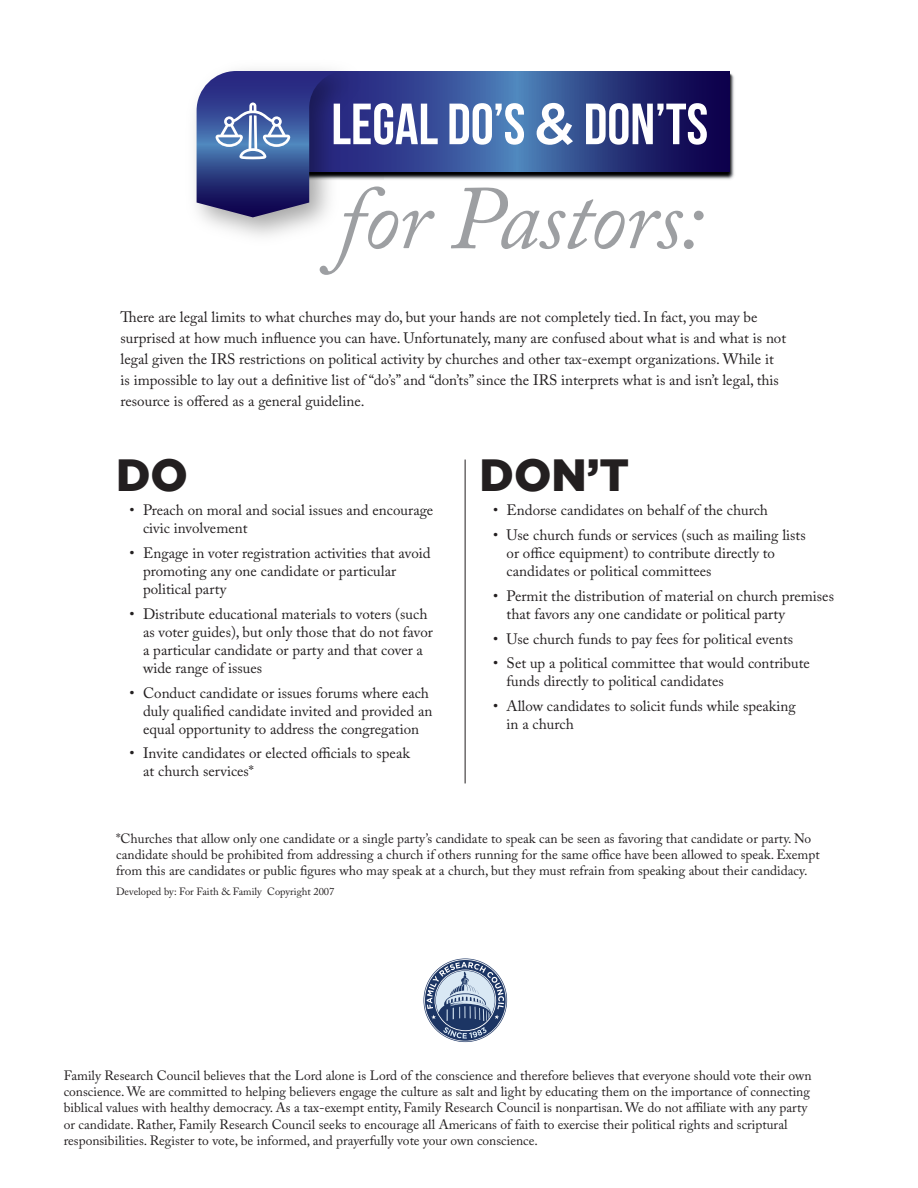
<style>
.page{position:relative;width:918px;height:1188px;background:#fff}
.page>*{position:absolute;margin:0;border:0;box-sizing:border-box;transform-origin:0 0}
.t1{font:italic 90px "Adobe Caslon Pro";letter-spacing:-.01em;color:#9d9fa2}
.t2{font:58.05px "Bebas Neue";color:#fff}
.Spkr_NAME{font:900 45px "Gotham";color:#231f20}
.Spkr_NAME-2{font:15px/18px "Adobe Caslon Pro";color:#231f20}
.Spkr_NAME-3{font:13.5px/16.2px "Adobe Caslon Pro";color:#231f20}
.Spkr_NAME-4{font:10.5px "Adobe Caslon Pro";color:#231f20}
.s1{font-family:"Gotham";font-weight:500}
</style>
<div class="page">
<svg style="left:383px;top:71px;width:347px;height:100px;background:#2f4388"></svg>
<img style="left:195px;top:69px;width:188px;height:167px">
<svg style="left:197px;top:71px;width:149px;height:146px;background:#4b5794"></svg>
<hr style="left:465px;top:460px;width:1px;height:323px;background:#231f20">
<svg style="left:424px;top:958px;width:83px;height:84px"></svg>
<p class="t2" style="left:331px;top:92px;width:378px">LEGAL DO’S <span class="s1">&amp;</span> DON’TS</p>
<p class="t1" style="left:338px;top:164px;width:367px">for Pastors:</p>
<p class="Spkr_NAME-2" style="left:121px;top:307px;width:667px;line-height:21px">There are legal limits to what churches may do, but your hands are not completely tied. In fact, you may be surprised at how much influence you can have. Unfortunately, many are confused about what is and what is not legal given the IRS restrictions on political activity by churches and other tax-exempt organizations. While it is impossible to lay out a definitive list of “do’s” and “don’ts” since the IRS interprets what is and isn’t legal, this resource is offered as a general guideline.</p>
<p class="Spkr_NAME-2" style="left:115px;top:307px;width:667px;line-height:21px">There are legal limits to what churches may do, but your hands are not completely tied. In fact, you may be surprised at how much influence you can have. Unfortunately, many are confused about what is and what is not legal given the IRS restrictions on political activity by churches and other tax-exempt organizations. While it is impos ible to lay out a definitive list of “do’s” and “don’ts” since the IRS interprets what is and isn’t legal, this resource is offered as a general guideline.</p>
<p class="Spkr_NAME" style="left:116px;top:444px;width:73px">DO</p>
<p class="Spkr_NAME-2" style="left:143px;top:501px;width:292px;text-indent:-14px">• Preach on moral and social issues and encourage civic involvement</p>
<p class="Spkr_NAME-2" style="left:130px;top:544px;width:303px">• Engage in voter registration activities that avoid</p>
<p class="Spkr_NAME-2" style="left:143px;top:562px;width:255px">promoting any one candidate or particular political party</p>
<p class="Spkr_NAME-2" style="left:143px;top:605px;width:291px;text-indent:-14px">• Distribute educational materials to voters (such as voter guides), but only those that do not favor a particular candidate or party and that cover a wide range of issues</p>
<p class="Spkr_NAME-2" style="left:143px;top:684px;width:291px;text-indent:-14px">• Conduct candidate or issues forums where each duly qualified candidate invited and provided an equal opportunity to address the congregation</p>
<p class="Spkr_NAME-2" style="left:130px;top:744px;width:282px">• Invite candidates or elected officials to speak</p>
<p class="Spkr_NAME-2" style="left:143px;top:762px;width:112px">at church services*</p>
<p class="Spkr_NAME-2" style="left:138px;top:498px;width:292px;text-indent:-14px">• Preach on moral and social issues and encourage civic involvement</p>
<p class="Spkr_NAME-2" style="left:138px;top:541px;width:289px;text-indent:-14px">• Engage in voter registration activities that avoid promoting any one candidate or particular political party</p>
<p class="Spkr_NAME-2" style="left:138px;top:602px;width:291px;text-indent:-14px">• Distribute educational materials to voters (such as voter guides), but only those that do not favor a particular candidate or party and that cover a wide range of issues</p>
<p class="Spkr_NAME-2" style="left:138px;top:681px;width:291px;text-indent:-14px">• Conduct candidate or issues forums where each duly qualified candidate invited and provided an equal opportunity to address the congregation</p>
<p class="Spkr_NAME-2" style="left:138px;top:741px;width:268px;text-indent:-14px">• Invite candidates or elected officials to speak at church services*</p>
<p class="Spkr_NAME" style="left:480px;top:444px;width:151px">DON’T</p>
<p class="Spkr_NAME-2" style="left:493px;top:501px;width:276px">• Endorse candidates on behalf of the church</p>
<p class="Spkr_NAME-2" style="left:493px;top:526px;width:314px">• Use church funds or services (such as mailing lists</p>
<p class="Spkr_NAME-2" style="left:507px;top:544px;width:270px">or office equipment) to contribute directly to</p>
<p class="Spkr_NAME-2" style="left:507px;top:562px;width:207px">candidates or political committees</p>
<p class="Spkr_NAME-2" style="left:493px;top:587px;width:342px">• Permit the distribution of material on church premises</p>
<p class="Spkr_NAME-2" style="left:507px;top:605px;width:280px">that favors any one candidate or political party</p>
<p class="Spkr_NAME-2" style="left:493px;top:630px;width:302px">• Use church funds to pay fees for political events</p>
<p class="Spkr_NAME-2" style="left:493px;top:654px;width:318px">• Set up a political committee that would contribute</p>
<p class="Spkr_NAME-2" style="left:507px;top:672px;width:219px">funds directly to political candidates</p>
<p class="Spkr_NAME-2" style="left:493px;top:697px;width:304px">• Allow candidates to solicit funds while speaking</p>
<p class="Spkr_NAME-2" style="left:507px;top:715px;width:69px">in a church</p>
<p class="Spkr_NAME-2" style="left:488px;top:498px;width:276px">• Endorse candidates on behalf of the church</p>
<p class="Spkr_NAME-2" style="left:501px;top:523px;width:301px;text-indent:-14px">• Use church funds or services (such as mailing lists or office equipment) to contribute directly to candidates or political committees</p>
<p class="Spkr_NAME-2" style="left:501px;top:584px;width:329px;text-indent:-14px">• Permit the distribution of material on church premises that favors any one candidate or political party</p>
<p class="Spkr_NAME-2" style="left:488px;top:627px;width:302px">• Use church funds to pay fees for political events</p>
<p class="Spkr_NAME-2" style="left:501px;top:651px;width:305px;text-indent:-14px">• Set up a political committee that would contribute funds directly to political candidates</p>
<p class="Spkr_NAME-2" style="left:501px;top:694px;width:291px;text-indent:-14px">• Allow candidates to solicit funds while speaking in a church</p>
<p class="Spkr_NAME-3" style="left:116px;top:830px;width:705px">*Churches that allow only one candidate or a single party’s candidate to speak can be seen as favoring that candidate or party. No candidate should be prohibited from addressing a church if others running for the same office have been allowed to speak. Exempt from this are candidates or public figures who may speak at a church, but they must refrain from speaking about their candidacy.</p>
<p class="Spkr_NAME-4" style="left:116px;top:885px;width:220px">Developed by: For Faith &amp; Family Copyright 2007</p>
<p class="Spkr_NAME-3" style="left:111px;top:831px;width:705px">*Churches that allow only one candidate or a single party’s candidate to speak can be se n as favoring that candidate or party. No candidate should be prohibited from ad res ing a church if others running for the same office have be n allowed to speak. Exempt from this are candidates or public figures who may speak at a church, but they must refrain from speaking about their candidacy.</p>
<p class="Spkr_NAME-4" style="left:111px;top:885px;width:220px">Developed by: For Faith &amp; Family Copyright 20 7</p>
<p class="Spkr_NAME-3" style="left:64px;top:1067px;width:749px">Family Research Council believes that the Lord alone is Lord of the conscience and therefore believes that everyone should vote their own conscience. We are committed to helping believers engage the culture as salt and light by educating them on the importance of connecting biblical values with healthy democracy. As a tax-exempt entity, Family Research Council is nonpartisan. We do not affiliate with any party or candidate. Rather, Family Research Council seeks to encourage all Americans of faith to exercise their political rights and scriptural responsibilities. Register to vote, be informed, and prayerfully vote your own conscience.</p>
<p class="Spkr_NAME-3" style="left:58px;top:1068px;width:749px">Family Research Council believes that the Lord alone is Lord of the conscience and therefore believes that everyone should vote their own conscience. We are commit ed to helping believers engage the culture as salt and light by educating them on the importance of connecting biblical values with healthy democracy. As a tax-exempt entity, Family Research Council is nonpartisan. We do not affiliate with any party or candidate. Rather, Family Research Council se ks to encourage all Americans of faith to exercise their political rights and scriptural responsibil ties. Register to vote, be informed, and prayerfully vote your own conscience.</p>
</div>
